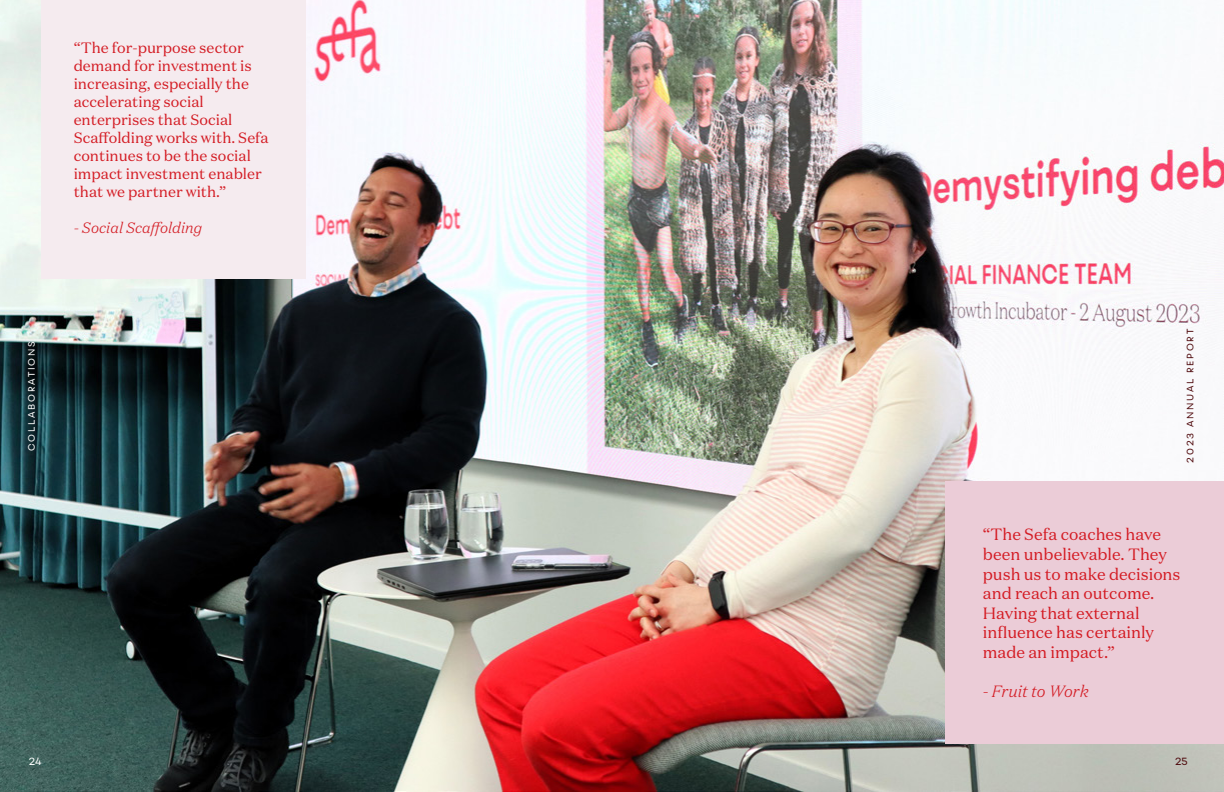
<style>
.page{position:relative;width:1224px;height:792px;background:#fff}
.page>*{position:absolute;margin:0;border:0;box-sizing:border-box;transform-origin:0 0}
.t1{font:16.3px/19.6px "Domaine Text";color:#d41c24}
.t2{font:italic 300 16.3px "Domaine Text";color:#d41c24}
.t3{font:15px/18px "Domaine Text";color:#d41c24}
.t4{font:italic 300 15px "Domaine Text";color:#d41c24}
.t5{font:10px "Fibra One";color:#fff}
.t6{font:10px "Fibra One";color:#500b0e}
.t7{font:9px "Fibra One";letter-spacing:.2em;color:#500b0e}
.t8{font:9px "Fibra One";letter-spacing:.2em;color:#fff}
</style>
<div class="page">
<img style="left:0;top:0;width:1224px;height:792px">
<div style="left:945px;top:482px;width:279px;height:262px;background:#ebccd7"></div>
<div style="left:42px;top:0;width:264px;height:278px;background:#f5ebef"></div>
<p class="t3" style="left:74px;top:39px;width:197px">“The for-purpose sector demand for investment is increasing, especially the accelerating social enterprises that Social<br>Scaffolding works with. Sefa continues to be the social impact investment enabler that we partner with.”</p>
<p class="t4" style="left:74px;top:219px;width:130px">- Social Scaffolding</p>
<p class="t8" style="left:26px;top:451px;width:111px;rotate:-90deg">COLLABORATIONS</p>
<p class="t7" style="left:1185px;top:463px;width:135px;rotate:-90deg">2023 ANNUAL REPORT</p>
<p class="t1" style="left:983px;top:525px;width:199px">“The Sefa coaches have been unbelievable. They push us to make decisions and reach an outcome.<br>Having that external influence has certainly made an impact.”</p>
<p class="t2" style="left:983px;top:681px;width:108px">- Fruit to Work</p>
<p class="t5" style="left:29px;top:755px;width:14px">24</p>
<p class="t6" style="left:1175px;top:755px;width:14px">25</p>
</div>
